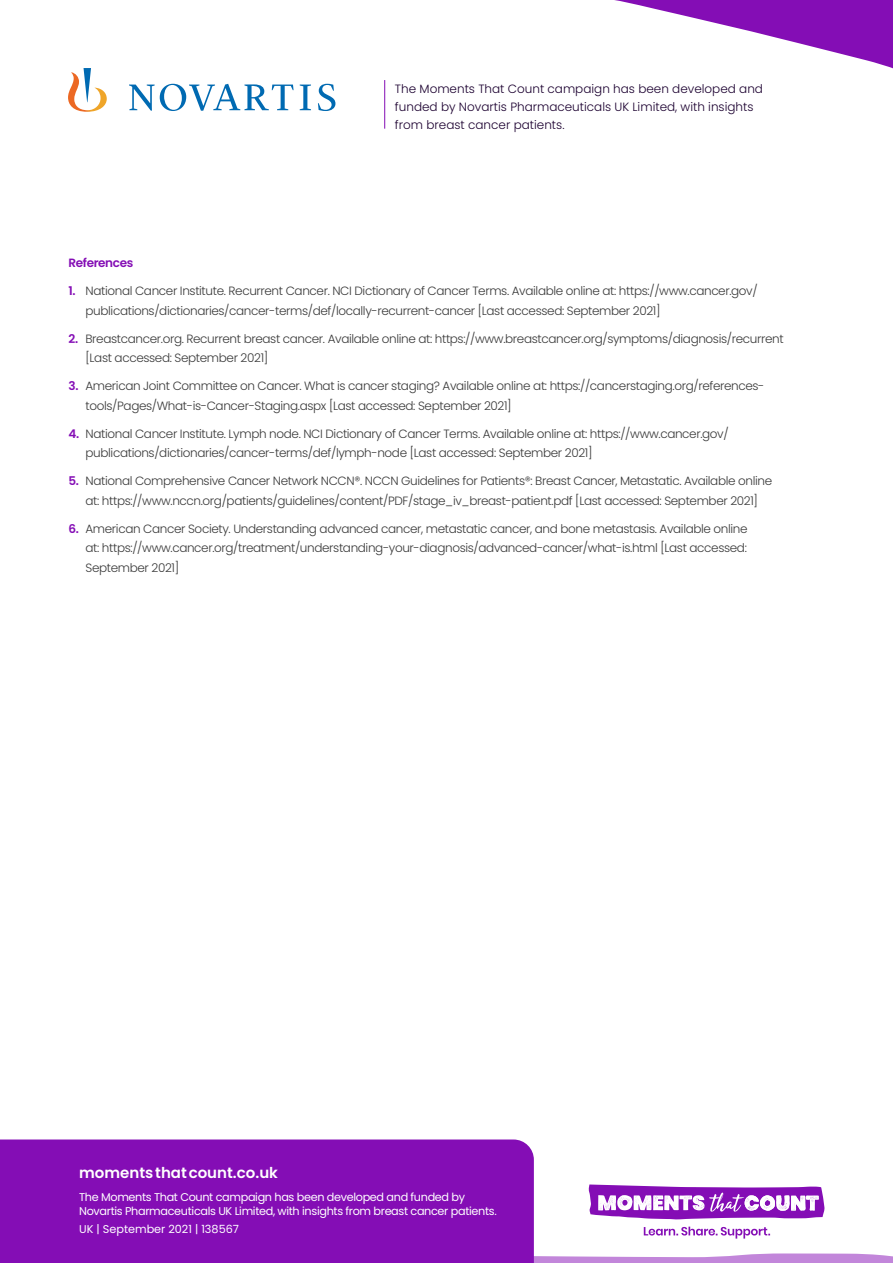
<style>
.page{position:relative;width:893px;height:1263px;background:#fff}
.page>*{position:absolute;margin:0;border:0;box-sizing:border-box;transform-origin:0 0}
.t1{font:600 15px "Poppins";color:#fff}
.t2{font:300 12px/19.5px "Poppins";letter-spacing:-.03em;color:#393939}
.t3{font:300 12px/18px "Poppins";color:#1c0130}
.t4{font:600 12px "Poppins";letter-spacing:-.03em;color:#840db5}
.t5{font:11.25px/13.5px "Poppins";letter-spacing:-.03em;color:#fff}
.t6{font:11.25px "Poppins";color:#fff}
.s1{font-weight:600;color:#840db5}
</style>
<div class="page">
<svg style="left:534px;top:1253px;width:359px;height:10px"></svg>
<svg style="left:385px;top:0;width:508px;height:98px"></svg>
<div style="left:0;top:1139px;width:534px;height:124px;background:#840db5"></div>
<svg style="left:644px;top:1226px;width:126px;height:12px"></svg>
<svg style="left:589px;top:1184px;width:236px;height:35px"></svg>
<hr style="left:384px;top:80px;width:1px;height:49px;background:#840db5">
<svg style="left:68px;top:68px;width:267px;height:44px"></svg>
<p class="t3" style="left:395px;top:80px;width:370px">The Moments That Count campaign has been developed and funded by Novartis Pharmaceuticals UK Limited, with insights from breast cancer patients.</p>
<p class="t4" style="left:69px;top:256px;width:66px">References</p>
<p class="t2" style="left:86px;top:281px;width:674px;text-indent:-17px"><span class="s1">1.</span> National Cancer Institute. Recurrent Cancer. NCI Dictionary of Cancer Terms. Available online at: https://www.cancer.gov/ publications/dictionaries/cancer-terms/def/locally-recurrent-cancer [Last accessed: September 2021]</p>
<p class="t2" style="left:86px;top:329px;width:700px;text-indent:-17px"><span class="s1">2.</span> Breastcancer.org. Recurrent breast cancer. Available online at: https://www.breastcancer.org/symptoms/diagnosis/recurrent [Last accessed: September 2021]</p>
<p class="t2" style="left:86px;top:376px;width:680px;text-indent:-17px"><span class="s1">3.</span> American Joint Committee on Cancer. What is cancer staging? Available online at: https://cancerstaging.org/references&shy;tools/Pages/What-is-Cancer-Staging.aspx [Last accessed: September 2021]</p>
<p class="t2" style="left:86px;top:424px;width:645px;text-indent:-17px"><span class="s1">4.</span> National Cancer Institute. Lymph node. NCI Dictionary of Cancer Terms. Available online at: https://www.cancer.gov/ publications/dictionaries/cancer-terms/def/lymph-node [Last accessed: September 2021]</p>
<p class="t2" style="left:69px;top:471px;width:705px;text-align:center"><span class="s1">5.</span> National Comprehensive Cancer Network NCCN®. NCCN Guidelines for Patients®: Breast Cancer, Metastatic. Available online at: https://www.nccn.org/patients/guidelines/content/PDF/stage_iv_breast-patient.pdf [Last accessed: September 2021]</p>
<p class="t2" style="left:86px;top:519px;width:664px;text-align:justify;text-indent:-17px"><span class="s1">6.</span> American Cancer Society. Understanding advanced cancer, metastatic cancer, and bone metastasis. Available online at: https://www.cancer.org/treatment/understanding-your-diagnosis/advanced-cancer/what-is.html [Last accessed:<br>September 2021]</p>
<p class="t1" style="left:79px;top:1164px;width:200px">moments that count.co.uk</p>
<p class="t5" style="left:79px;top:1190px;width:419px">The Moments That Count campaign has been developed and funded by<br>Novartis Pharmaceuticals UK Limited, with insights from breast cancer patients.</p>
<p class="t6" style="left:79px;top:1222px;width:161px">UK | September 2021 | 138567</p>
</div>
